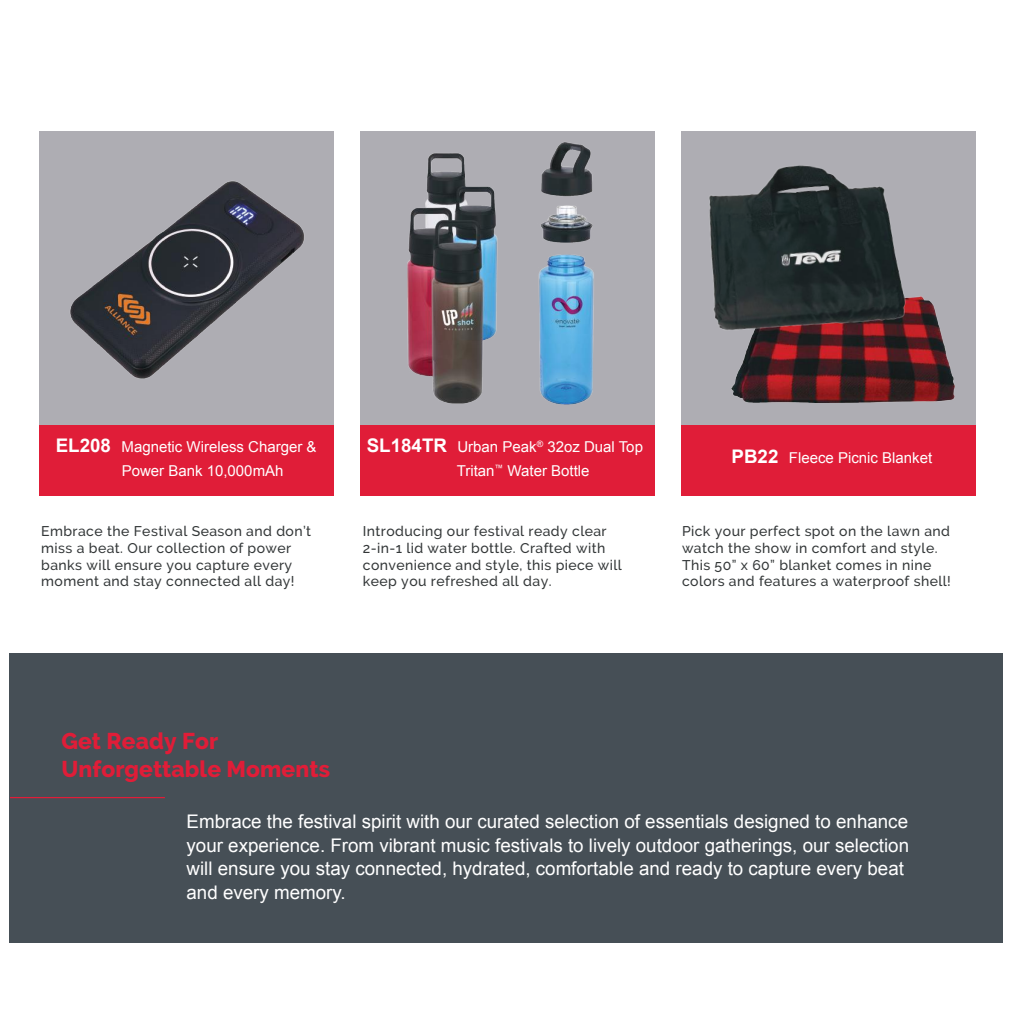
<style>
.page{position:relative;width:1013px;height:1013px;background:#fff}
.page>*{position:absolute;margin:0;border:0;box-sizing:border-box;transform-origin:0 0}
.t1{font:800 22.75px/27.2px "Raleway";letter-spacing:.005em;color:#e01d38}
.t2{font:18.75px/23.8px "Arial";color:#fff}
.t3{font:15px/23.8px "Arial";color:#fff}
.t4{font:500 14px/16.8px "Raleway";letter-spacing:.03em;color:#333738}
.s1{font-weight:700;font-size:18.75px}
</style>
<div class="page">
<div style="left:40px;top:131px;width:293px;height:294px;background:#aeadb3"></div>
<div style="left:360px;top:131px;width:294px;height:294px;background:#aeadb3"></div>
<div style="left:681px;top:131px;width:294px;height:294px;background:#aeadb3"></div>
<div style="left:10px;top:653px;width:993px;height:289px;background:#464f56"></div>
<hr style="left:10px;top:797px;width:155px;height:1px;background:#e01d38">
<img style="left:70px;top:181px;width:234px;height:198px">
<img style="left:407px;top:153px;width:91px;height:251px">
<img style="left:538px;top:142px;width:56px;height:263px">
<div style="left:39px;top:425px;width:294px;height:70px;background:#e01d38"></div>
<div style="left:360px;top:425px;width:294px;height:70px;background:#e01d38"></div>
<div style="left:681px;top:425px;width:294px;height:70px;background:#e01d38"></div>
<img style="left:731px;top:304px;width:223px;height:98px">
<img style="left:709px;top:165px;width:223px;height:191px">
<p class="t3" style="left:122px;top:435px;width:196px;text-indent:-66px"><span class="s1">EL208</span> Magnetic Wireless Charger &amp;<br>Power Bank 10,000mAh</p>
<p class="t3" style="left:457px;top:435px;width:188px;text-indent:-90px"><span class="s1">SL184TR</span> Urban Peak<sup>®</sup> 32oz Dual Top<br>Tritan<sup>™</sup> Water Bottle</p>
<p class="t3" style="left:731px;top:446px;width:202px"><span class="s1">PB22</span> Fleece Picnic Blanket</p>
<p class="t4" style="left:41px;top:522px;width:271px">Embrace the Festival Season and don’t miss a beat. Our collection of power banks will ensure you capture every moment and stay connected all day!</p>
<p class="t4" style="left:363px;top:522px;width:260px">Introducing our festival ready clear 2-in-1 lid water bottle. Crafted with convenience and style, this piece will keep you refreshed all day.</p>
<p class="t4" style="left:682px;top:522px;width:270px">Pick your perfect spot on the lawn and watch the show in comfort and style.<br>This 50” x 60” blanket comes in nine colors and features a waterproof shell!</p>
<h1 class="t1" style="left:61px;top:728px;width:270px">Get Ready For<br>Unforgettable Moments</h1>
<p class="t2" style="left:186px;top:809px;width:724px">Embrace the festival spirit with our curated selection of essentials designed to enhance your experience. From vibrant music festivals to lively outdoor gatherings, our selection will ensure you stay connected, hydrated, comfortable and ready to capture every beat and every memory.</p>
</div>
